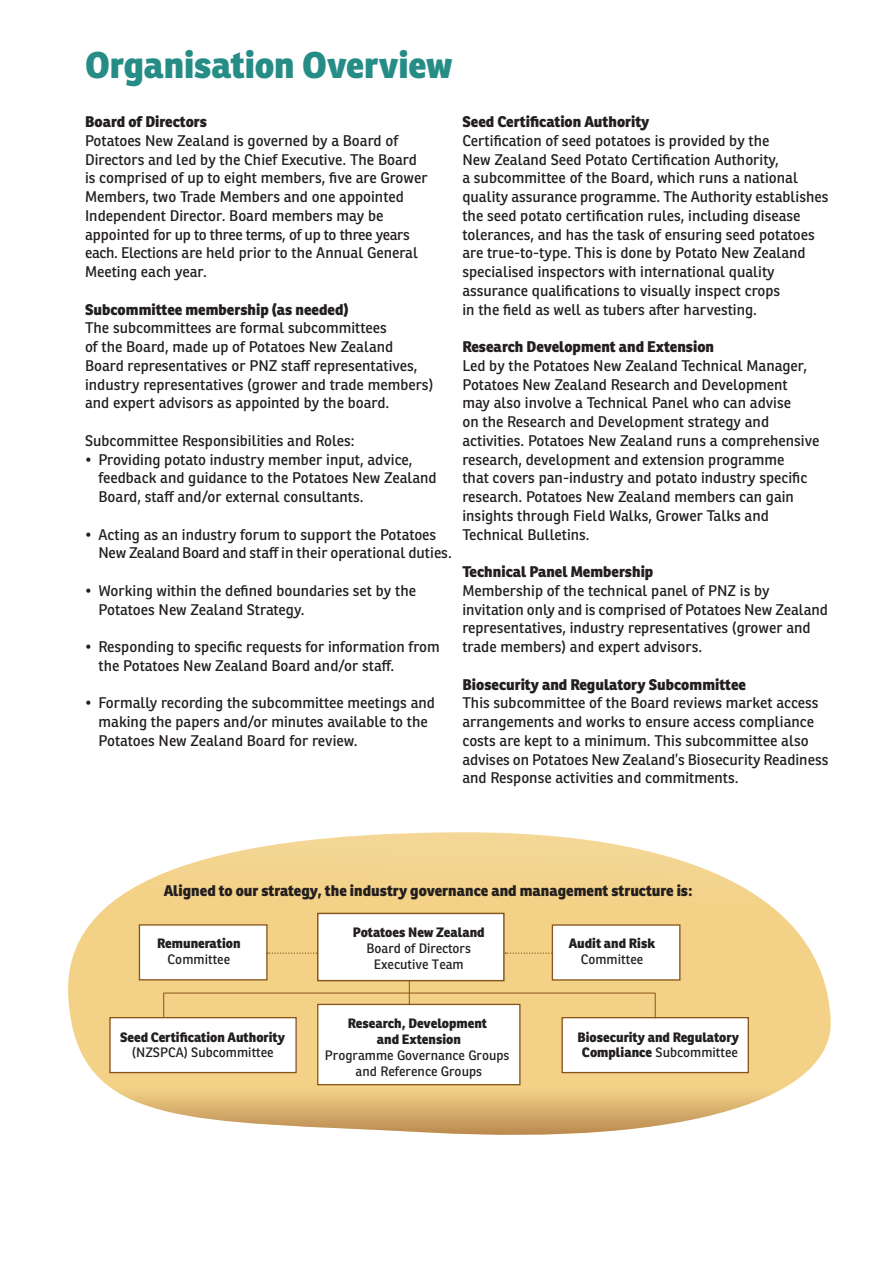
<style>
.page{position:relative;width:893px;height:1263px;background:#fff}
.page>*{position:absolute;margin:0;border:0;box-sizing:border-box;transform-origin:0 0}
.LC-Heading{font:800 36px "Ronnia";letter-spacing:-.005em;color:#268c86}
.t1{font:15px/18.8px "Ronnia";color:#231f20}
.t2{font:800 15px "Ronnia";color:#231f20}
.t3{font:800 13.2px/15.9px "Ronnia";color:#231f20;text-align:center}
.t4{font:13.2px/15.9px "Ronnia";color:#231f20;text-align:center}
.s1{font-weight:400}
.s2{font-weight:800}
</style>
<div class="page">
<svg style="left:68px;top:832px;width:763px;height:303px;fill:#f3d288"></svg>
<div style="left:139px;top:925px;width:128px;height:55px;background:#fff"></div>
<div style="left:139px;top:924px;width:129px;height:56px;border:1px solid #875419"></div>
<div style="left:318px;top:1004px;width:202px;height:81px;background:#fff"></div>
<div style="left:317px;top:1004px;width:204px;height:81px;border:1px solid #875419"></div>
<div style="left:562px;top:1018px;width:186px;height:54px;background:#fff"></div>
<div style="left:561px;top:1017px;width:188px;height:56px;border:1px solid #875419"></div>
<div style="left:552px;top:925px;width:128px;height:55px;background:#fff"></div>
<div style="left:552px;top:924px;width:128px;height:56px;border:1px solid #875419"></div>
<div style="left:110px;top:1018px;width:186px;height:54px;background:#fff"></div>
<div style="left:109px;top:1017px;width:188px;height:56px;border:1px solid #875419"></div>
<svg style="left:163px;top:994px;width:1px;height:23px"></svg>
<div style="left:318px;top:913px;width:186px;height:67px;background:#fff"></div>
<div style="left:317px;top:913px;width:188px;height:68px;border:1px solid #875419"></div>
<svg style="left:267px;top:952px;width:50px;height:2px"></svg>
<svg style="left:505px;top:952px;width:48px;height:2px"></svg>
<svg style="left:409px;top:980px;width:1px;height:25px"></svg>
<hr style="left:163px;top:993px;width:492px;height:1px;background:#875419">
<svg style="left:655px;top:993px;width:1px;height:25px"></svg>
<p class="LC-Heading" style="left:85px;top:42px;width:369px">Organisation Overview</p>
<p class="t2" style="left:85px;top:112px;width:123px">Board of Directors</p>
<p class="t1" style="left:85px;top:131px;width:344px">Potatoes New Zealand is governed by a Board of Directors and led by the Chief Executive. The Board is comprised of up to eight members, five are Grower Members, two Trade Members and one appointed Independent Director. Board members may be appointed for up to three terms, of up to three years each. Elections are held prior to the Annual General Meeting each year.</p>
<p class="t2" style="left:85px;top:299px;width:265px">Subcommittee membership (as needed)</p>
<p class="t1" style="left:85px;top:318px;width:350px">The subcommittees are formal subcommittees<br>of the Board, made up of Potatoes New Zealand Board representatives or PNZ staff representatives, industry representatives (grower and trade members) and expert advisors as appointed by the board.</p>
<p class="t1" style="left:85px;top:431px;width:271px">Subcommittee Responsibilities and Roles:</p>
<p class="t1" style="left:99px;top:450px;width:340px;text-indent:-14px">• Providing potato industry member input, advice, feedback and guidance to the Potatoes New Zealand<br>Board, staff and/or external consultants.</p>
<p class="t1" style="left:99px;top:525px;width:355px;text-indent:-14px">• Acting as an industry forum to support the Potatoes<br>New Zealand Board and staff in their operational duties.</p>
<p class="t1" style="left:99px;top:581px;width:319px;text-indent:-14px">• Working within the defined boundaries set by the<br>Potatoes New Zealand Strategy.</p>
<p class="t1" style="left:99px;top:637px;width:343px;text-indent:-14px">• Responding to specific requests for information from the Potatoes New Zealand Board and/or staff.</p>
<p class="t1" style="left:99px;top:693px;width:338px;text-indent:-14px">• Formally recording the subcommittee meetings and making the papers and/or minutes available to the<br>Potatoes New Zealand Board for review.</p>
<p class="t2" style="left:462px;top:112px;width:188px">Seed Certification Authority</p>
<p class="t1" style="left:462px;top:131px;width:368px">Certification of seed potatoes is provided by the<br>New Zealand Seed Potato Certification Authority,<br>a subcommittee of the Board, which runs a national quality assurance programme. The Authority establishes the seed potato certification rules, including disease tolerances, and has the task of ensuring seed potatoes are true-to-type. This is done by Potato New Zealand specialised inspectors with international quality assurance qualifications to visually inspect crops<br>in the field as well as tubers after harvesting.</p>
<p class="t2" style="left:462px;top:337px;width:253px">Research Development and Extension</p>
<p class="t1" style="left:462px;top:356px;width:358px">Led by the Potatoes New Zealand Technical Manager, Potatoes New Zealand Research and Development<br>may also involve a Technical Panel who can advise<br>on the Research and Development strategy and activities. Potatoes New Zealand runs a comprehensive research, development and extension programme<br>that covers pan-industry and potato industry specific research. Potatoes New Zealand members can gain insights through Field Walks, Grower Talks and Technical Bulletins.</p>
<p class="t2" style="left:462px;top:562px;width:192px">Technical Panel Membership</p>
<p class="t1" style="left:462px;top:581px;width:367px">Membership of the technical panel of PNZ is by invitation only and is comprised of Potatoes New Zealand representatives, industry representatives (grower and trade members) and expert advisors.</p>
<p class="t2" style="left:462px;top:674px;width:285px">Biosecurity and Regulatory Subcommittee</p>
<p class="t1" style="left:462px;top:693px;width:367px">This subcommittee of the Board reviews market access arrangements and works to ensure access compliance costs are kept to a minimum. This subcommittee also advises on Potatoes New Zealand’s Biosecurity Readiness and Response activities and commitments.</p>
<p class="t2" style="left:164px;top:881px;width:530px">Aligned to our strategy, the industry governance and management structure is:</p>
<p class="t3" style="left:157px;top:936px;width:85px">Remuneration<br><span class="s1">Committee</span></p>
<p class="t4" style="left:353px;top:925px;width:133px"><span class="s2">Potatoes New Zealand<br></span>Board of Directors<br>Executive Team</p>
<p class="t3" style="left:569px;top:936px;width:88px">Audit and Risk<br><span class="s1">Committee</span></p>
<p class="t4" style="left:325px;top:1015px;width:186px"><span class="s2">Research, Development<br>and Extension<br></span>Programme Governance Groups and Reference Groups</p>
<p class="t3" style="left:120px;top:1029px;width:166px">Seed Certification Authority <span class="s1">(NZSPCA) Subcommittee</span></p>
<p class="t3" style="left:577px;top:1029px;width:163px">Biosecurity and Regulatory<br>Compliance <span class="s1">Subcommittee</span></p>
</div>
